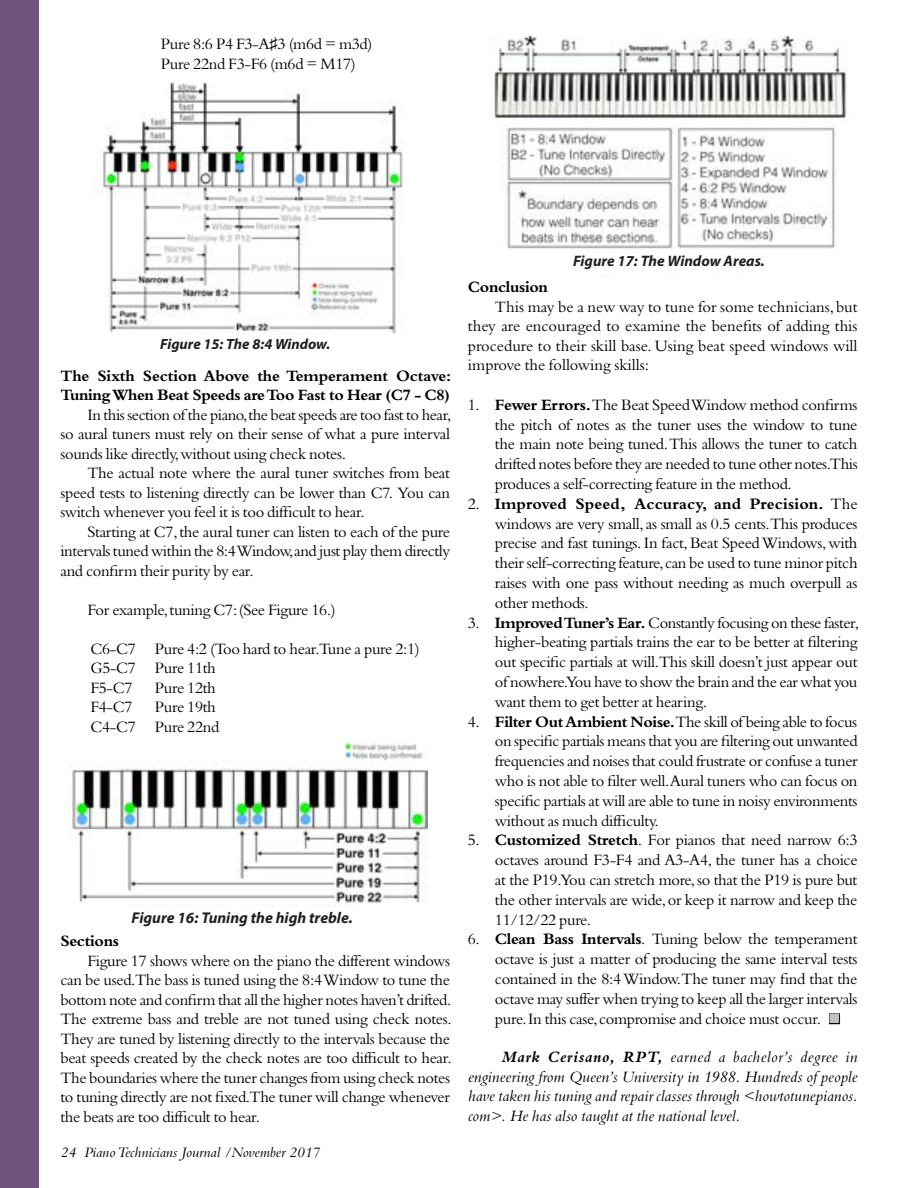
<style>
.page{position:relative;width:918px;height:1188px;background:#fff}
.page>*{position:absolute;margin:0;border:0;box-sizing:border-box;transform-origin:0 0}
.t1{font:16.5px/19.8px "Bembo";letter-spacing:-.02em;color:#000;text-align:justify}
.t2{font:italic 16.5px/19.5px "Bembo";letter-spacing:.005em;color:#000;text-align:justify}
.t3{font:700 16.5px/19.5px "Bembo";letter-spacing:-.02em;color:#000}
.t4{font:italic 700 15.6px "Myriad Pro";color:#231f20}
.t5{font:italic 700 15.15px "Myriad Pro";color:#231f20}
.t6{font:italic 15px "Bembo";color:#000}
.t7{font:italic 700 14.85px "Myriad Pro";color:#231f20}
.s1{font-family:"Times New Roman";font-weight:700}
.s2{font-weight:700}
.s3{color:#c0c0c0}
</style>
<div class="page">
<div style="left:0;top:0;width:39px;height:1188px;background:#70537c"></div>
<div style="left:829px;top:1013px;width:11px;height:11px;border:2px solid #000"></div>
<img style="left:101px;top:82px;width:303px;height:253px">
<img style="left:68px;top:741px;width:360px;height:166px">
<img style="left:494px;top:37px;width:355px;height:212px">
<p class="t1" style="left:161px;top:34px;width:213px">Pure 8:6 P4 F3-A<span class="s1">♯</span>3 (m6d = m3d)<br>Pure 22nd F3-F6 (m6d = M17)</p>
<p class="t7" style="left:160px;top:335px;width:172px">Figure 15: The 8:4 Window.</p>
<p class="t3" style="left:60px;top:366px;width:393px">The Sixth Section Above the Temperament Octave:<br>Tuning When Beat Speeds are Too Fast to Hear (C7 - C8)</p>
<p class="t1" style="left:60px;top:405px;width:392px;text-indent:27px">In this section of the piano,the beat speeds are too fast to hear, so aural tuners must rely on their sense of what a pure interval sounds like directly, without using check notes.</p>
<p class="t1" style="left:60px;top:463px;width:391px;text-indent:27px">The actual note where the aural tuner switches from beat speed tests to listening directly can be lower than C7. You can switch whenever you feel it is too difficult to hear.</p>
<p class="t1" style="left:60px;top:522px;width:391px;text-indent:27px">Starting at C7, the aural tuner can listen to each of the pure intervals tuned within the 8:4 Window,and just play them directly and confirm their purity by ear.</p>
<p class="t1" style="left:87px;top:600px;width:250px">For example, tuning C7: (See Figure 16.)</p>
<p class="t1" style="left:90px;top:639px;width:331px;text-align:left">C6-C7 Pure 4:2 (Too hard to hear.Tune a pure 2:1)<br>G5-C7 Pure 11th<br>F5-C7</p>
<p class="t1" style="left:155px;top:678px;width:62px">Pure 12th</p>
<p class="t1" style="left:90px;top:697px;width:130px;text-align:right">Pure 19th<br>C4-C7 Pure 22nd</p>
<p class="t1" style="left:90px;top:697px;width:44px">F4-C7</p>
<p class="t4" style="left:132px;top:908px;width:223px">Figure 16: Tuning the high treble.</p>
<p class="t3" style="left:60px;top:931px;width:60px">Sections</p>
<p class="t1" style="left:60px;top:951px;width:393px;text-indent:27px">Figure 17 shows where on the piano the different windows can be used.The bass is tuned using the 8:4 Window to tune the bottom note and confirm that all the higher notes haven’t drifted.<br>The extreme bass and treble are not tuned using check notes.<br>They are tuned by listening directly to the intervals because the beat speeds created by the check notes are too difficult to hear.<br>The boundaries where the tuner changes from using check notes to tuning directly are not fixed.The tuner will change whenever the beats are too difficult to hear.</p>
<p class="t6" style="left:61px;top:1144px;width:261px">24 Piano Technicians Journal /November 2017</p>
<p class="t5" style="left:573px;top:251px;width:193px">Figure 17: The Window Areas.</p>
<p class="t3" style="left:468px;top:277px;width:82px">Conclusion</p>
<p class="t1" style="left:468px;top:297px;width:391px;text-indent:27px">This may be a new way to tune for some technicians, but they are encouraged to examine the benefits of adding this procedure to their skill base. Using beat speed windows will improve the following skills:</p>
<p class="t1" style="left:495px;top:394px;width:364px;text-indent:-27px">1. <span class="s2">Fewer Errors.</span> The Beat Speed Window method confirms the pitch of notes as the tuner uses the window to tune the main note being tuned.This allows the tuner to catch drifted notes before they are needed to tune other notes.This produces a self-correcting feature in the method.</p>
<p class="t1" style="left:495px;top:493px;width:364px;text-indent:-27px">2. <span class="s2">Improved Speed, Accuracy, and Precision.</span> The windows are very small, as small as 0.5 cents.This produces precise and fast tunings. In fact, Beat Speed Windows, with their self-correcting feature, can be used to tune minor pitch raises with one pass without needing as much overpull as other methods.</p>
<p class="t1" style="left:495px;top:612px;width:366px;text-indent:-27px">3. <span class="s2">Improved Tuner’s Ear.</span> Constantly focusing on these faster, higher-beating partials trains the ear to be better at filtering out specific partials at will.This skill doesn’t just appear out of nowhere.You have to show the brain and the ear what you want them to get better at hearing.</p>
<p class="t1" style="left:495px;top:711px;width:364px;text-indent:-27px">4. <span class="s2">Filter Out Ambient Noise.</span> The skill of being able to focus on specific partials means that you are filtering out unwanted frequencies and noises that could frustrate or confuse a tuner who is not able to filter well.Aural tuners who can focus on specific partials at will are able to tune in noisy environments without as much difficulty.</p>
<p class="t1" style="left:495px;top:830px;width:364px;text-indent:-27px">5. <span class="s2">Customized Stretch</span>. For pianos that need narrow 6:3 octaves around F3-F4 and A3-A4, the tuner has a choice at the P19.You can stretch more, so that the P19 is pure but the other intervals are wide, or keep it narrow and keep the 11/12/22 pure.</p>
<p class="t1" style="left:495px;top:929px;width:364px;text-indent:-27px">6. <span class="s2">Clean Bass Intervals</span>. Tuning below the temperament octave is just a matter of producing the same interval tests contained in the 8:4 Window.The tuner may find that the octave may suffer when trying to keep all the larger intervals pure. In this case, compromise and choice must occur. <span class="s3">■</span></p>
<p class="t2" style="left:468px;top:1047px;width:391px;text-indent:34px"><span class="s2">Mark Cerisano, RPT,</span> earned a bachelor’s degree in engineering from Queen’s University in 1988. Hundreds of people have taken his tuning and repair classes through &lt;howtotunepianos. com&gt;. He has also taught at the national level.</p>
</div>
